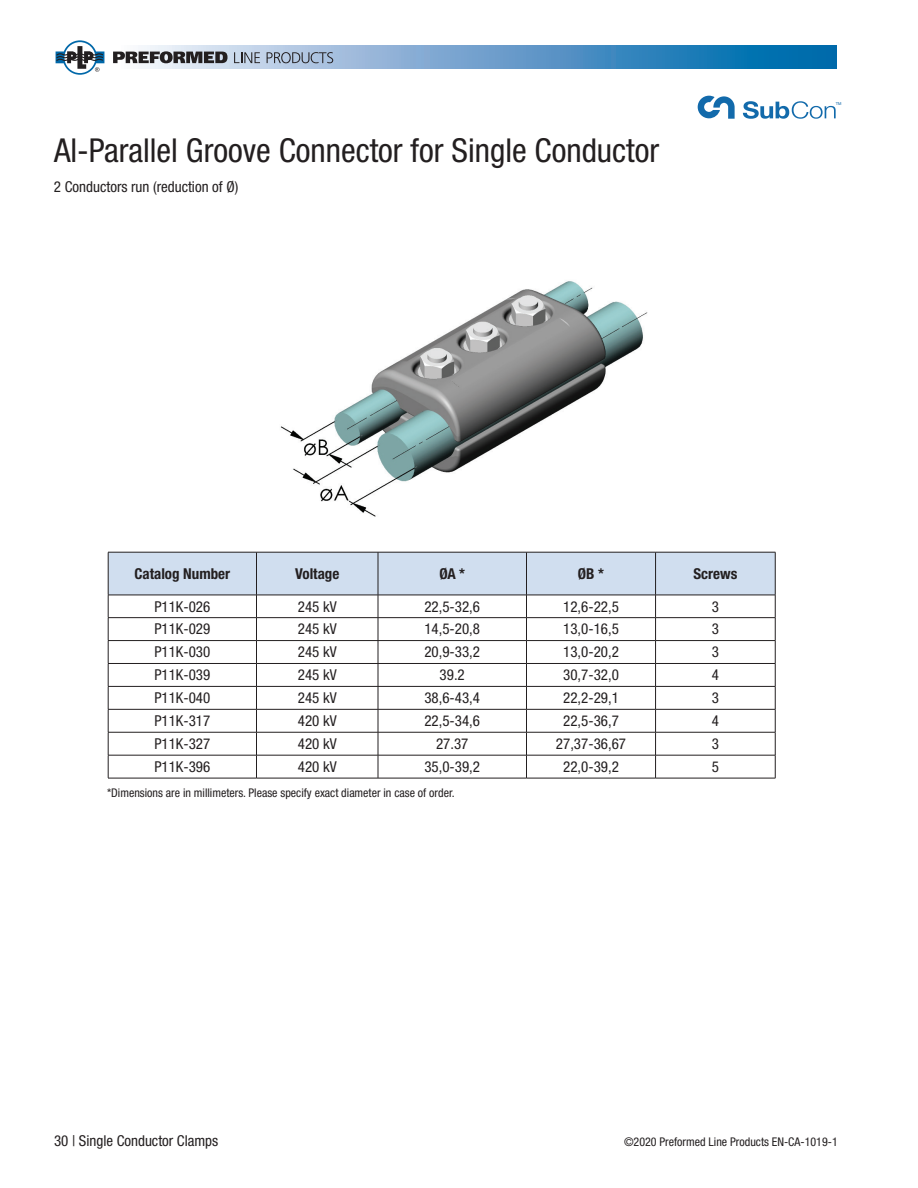
<style>
.page{position:relative;width:918px;height:1188px;background:#fff}
.page>*{position:absolute;margin:0;border:0;box-sizing:border-box;transform-origin:0 0}
.t1{font:condensed 33px "Helvetica Neue LT Std";color:#231f20}
.t2{font:condensed 15px "Helvetica Neue LT Std";color:#231f20}
.t3{font:700 condensed 15px "Helvetica Neue LT Std";color:#231f20}
.t4{font:condensed 12px "Helvetica Neue LT Std";color:#231f20}
.t5{font:3.9px "Helvetica LT Std";color:#126aab}
</style>
<div class="page">
<img style="left:280px;top:281px;width:368px;height:236px">
<svg style="left:108px;top:553px;width:668px;height:225px"></svg>
<hr style="left:108px;top:778px;width:148px;height:1px;background:#231f20">
<hr style="left:256px;top:778px;width:122px;height:1px;background:#231f20">
<hr style="left:378px;top:778px;width:148px;height:1px;background:#231f20">
<hr style="left:526px;top:778px;width:130px;height:1px;background:#231f20">
<hr style="left:656px;top:778px;width:119px;height:1px;background:#231f20">
<hr style="left:108px;top:552px;width:148px;height:1px;background:#231f20">
<hr style="left:108px;top:552px;width:1px;height:43px;background:#231f20">
<hr style="left:256px;top:552px;width:122px;height:1px;background:#231f20">
<hr style="left:256px;top:552px;width:1px;height:43px;background:#231f20">
<hr style="left:378px;top:552px;width:148px;height:1px;background:#231f20">
<hr style="left:378px;top:552px;width:1px;height:43px;background:#231f20">
<hr style="left:526px;top:552px;width:130px;height:1px;background:#231f20">
<hr style="left:526px;top:552px;width:1px;height:43px;background:#231f20">
<hr style="left:656px;top:552px;width:119px;height:1px;background:#231f20">
<hr style="left:655px;top:552px;width:1px;height:43px;background:#231f20">
<hr style="left:775px;top:552px;width:1px;height:43px;background:#231f20">
<hr style="left:108px;top:595px;width:148px;height:1px;background:#231f20">
<hr style="left:256px;top:595px;width:122px;height:1px;background:#231f20">
<hr style="left:378px;top:595px;width:148px;height:1px;background:#231f20">
<hr style="left:526px;top:595px;width:130px;height:1px;background:#231f20">
<hr style="left:656px;top:595px;width:119px;height:1px;background:#231f20">
<div style="left:115px;top:46px;width:722px;height:23px;background:linear-gradient(to right,#faf1fa,#005da6)"></div>
<svg style="left:56px;top:40px;width:48px;height:35px"></svg>
<svg style="left:113px;top:51px;width:115px;height:12px"></svg>
<svg style="left:234px;top:52px;width:26px;height:11px"></svg>
<svg style="left:267px;top:52px;width:66px;height:11px"></svg>
<svg style="left:743px;top:101px;width:93px;height:18px"></svg>
<svg style="left:698px;top:96px;width:37px;height:23px"></svg>
<h1 class="t1" style="left:54px;top:131px;width:607px">Al-Parallel Groove Connector for Single Conductor</h1>
<p class="t2" style="left:54px;top:178px;width:186px">2 Conductors run (reduction of Ø)</p>
<p class="t5" style="left:836px;top:101px;width:7px">TM</p>
<p class="t3" style="left:134px;top:565px;width:97px">Catalog Number</p>
<p class="t3" style="left:295px;top:565px;width:46px">Voltage</p>
<p class="t3" style="left:439px;top:565px;width:27px">ØA *</p>
<p class="t3" style="left:578px;top:565px;width:28px">ØB *</p>
<p class="t3" style="left:693px;top:565px;width:45px">Screws</p>
<p class="t2" style="left:154px;top:598px;width:57px">P11K-026</p>
<p class="t2" style="left:298px;top:598px;width:40px">245 kV</p>
<p class="t2" style="left:424px;top:598px;width:57px">22,5-32,6</p>
<p class="t2" style="left:563px;top:598px;width:57px">12,6-22,5</p>
<p class="t2" style="left:712px;top:598px;width:9px">3</p>
<p class="t2" style="left:154px;top:620px;width:57px">P11K-029</p>
<p class="t2" style="left:298px;top:620px;width:40px">245 kV</p>
<p class="t2" style="left:424px;top:620px;width:57px">14,5-20,8</p>
<p class="t2" style="left:563px;top:620px;width:57px">13,0-16,5</p>
<p class="t2" style="left:712px;top:620px;width:9px">3</p>
<p class="t2" style="left:154px;top:643px;width:57px">P11K-030</p>
<p class="t2" style="left:298px;top:643px;width:40px">245 kV</p>
<p class="t2" style="left:424px;top:643px;width:57px">20,9-33,2</p>
<p class="t2" style="left:563px;top:643px;width:57px">13,0-20,2</p>
<p class="t2" style="left:712px;top:643px;width:9px">3</p>
<p class="t2" style="left:154px;top:666px;width:57px">P11K-039</p>
<p class="t2" style="left:298px;top:666px;width:40px">245 kV</p>
<p class="t2" style="left:440px;top:666px;width:27px">39.2</p>
<p class="t2" style="left:563px;top:666px;width:57px">30,7-32,0</p>
<p class="t2" style="left:712px;top:666px;width:9px">4</p>
<p class="t2" style="left:154px;top:689px;width:57px">P11K-040</p>
<p class="t2" style="left:298px;top:689px;width:40px">245 kV</p>
<p class="t2" style="left:424px;top:689px;width:57px">38,6-43,4</p>
<p class="t2" style="left:563px;top:689px;width:57px">22,2-29,1</p>
<p class="t2" style="left:712px;top:689px;width:9px">3</p>
<p class="t2" style="left:154px;top:712px;width:57px">P11K-317</p>
<p class="t2" style="left:298px;top:712px;width:40px">420 kV</p>
<p class="t2" style="left:424px;top:712px;width:57px">22,5-34,6</p>
<p class="t2" style="left:563px;top:712px;width:57px">22,5-36,7</p>
<p class="t2" style="left:712px;top:712px;width:9px">4</p>
<p class="t2" style="left:154px;top:735px;width:57px">P11K-327</p>
<p class="t2" style="left:298px;top:735px;width:40px">420 kV</p>
<p class="t2" style="left:436px;top:735px;width:34px">27.37</p>
<p class="t2" style="left:556px;top:735px;width:72px">27,37-36,67</p>
<p class="t2" style="left:712px;top:735px;width:9px">3</p>
<p class="t2" style="left:154px;top:758px;width:57px">P11K-396</p>
<p class="t2" style="left:298px;top:758px;width:40px">420 kV</p>
<p class="t2" style="left:424px;top:758px;width:57px">35,0-39,2</p>
<p class="t2" style="left:563px;top:758px;width:57px">22,0-39,2</p>
<p class="t2" style="left:712px;top:758px;width:9px">5</p>
<p class="t4" style="left:107px;top:785px;width:349px">*Dimensions are in millimeters. Please specify exact diameter in case of order.</p>
<p class="t2" style="left:54px;top:1132px;width:166px">30 | Single Conductor Clamps</p>
<p class="t4" style="left:624px;top:1135px;width:215px">©2020 Preformed Line Products EN-CA-1019-1</p>
</div>
